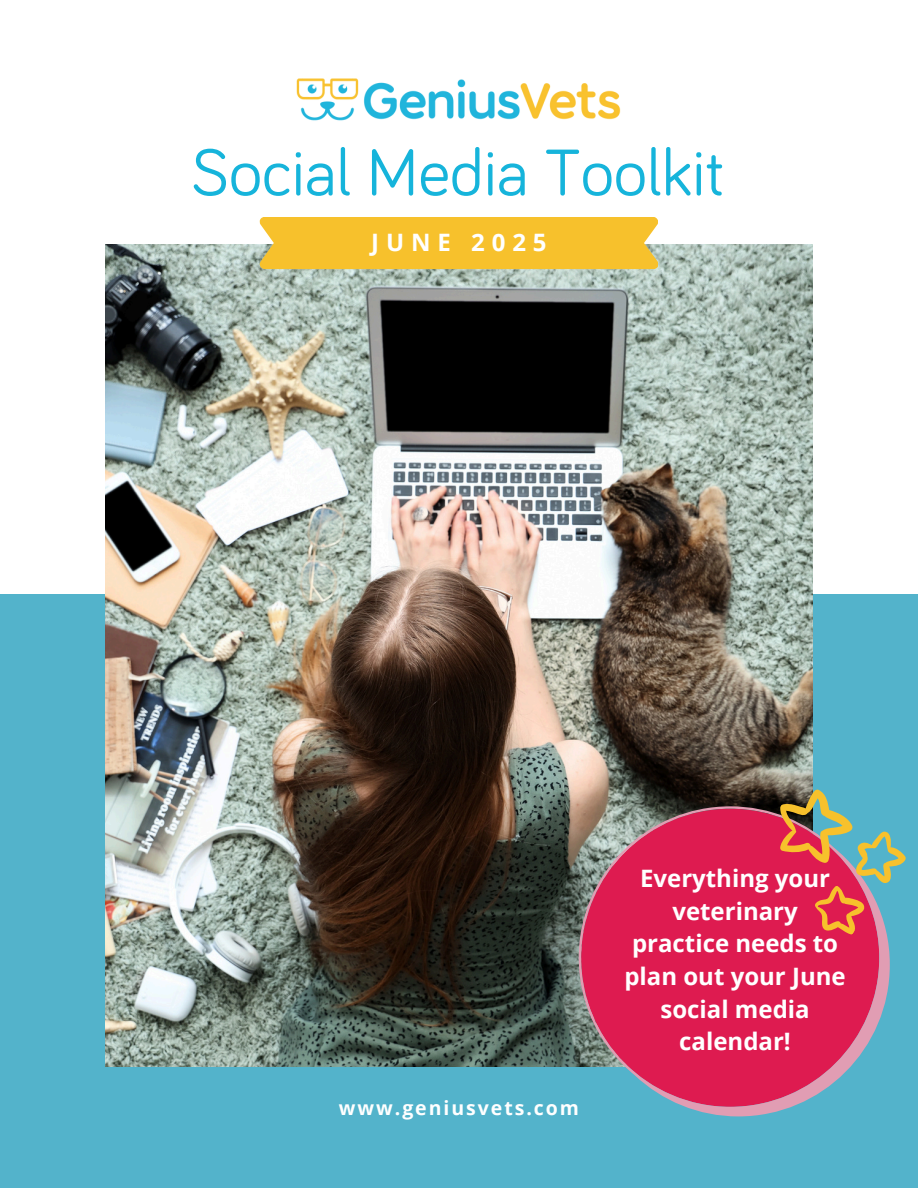
<style>
.page{position:relative;width:918px;height:1188px;background:#fff}
.page>*{position:absolute;margin:0;border:0;box-sizing:border-box;transform-origin:0 0}
.t1{font:67.5px "Bariol";color:#16b4db}
.t2{font:700 24px/32.7px "Open Sans";color:#fff;text-align:center}
.t3{font:700 24px "Open Sans";letter-spacing:.29em;color:#fff}
.t4{font:700 19.5px "Open Sans";letter-spacing:.1em;color:#fff}
</style>
<div class="page">
<div style="left:0;top:594px;width:918px;height:594px;background:#53b3cb"></div>
<img style="left:105px;top:245px;width:708px;height:822px">
<img style="left:296px;top:78px;width:325px;height:43px">
<div style="left:260px;top:217px;width:398px;height:52px;background:#f7c12c"></div>
<svg style="left:579px;top:806px;width:311px;height:310px;fill:#de1b50"></svg>
<svg style="left:759px;top:776px;width:147px;height:171px"></svg>
<h2 class="t1" style="left:191px;top:142px;width:534px">Social Media Toolkit</h2>
<h1 class="t3" style="left:371px;top:225px;width:177px">JUNE 2025</h1>
<p class="t4" style="left:339px;top:1095px;width:242px">www.geniusvets.com</p>
<p class="t2" style="left:624px;top:861px;width:223px">Everything your veterinary practice needs to plan out your June social media calendar!</p>
</div>
